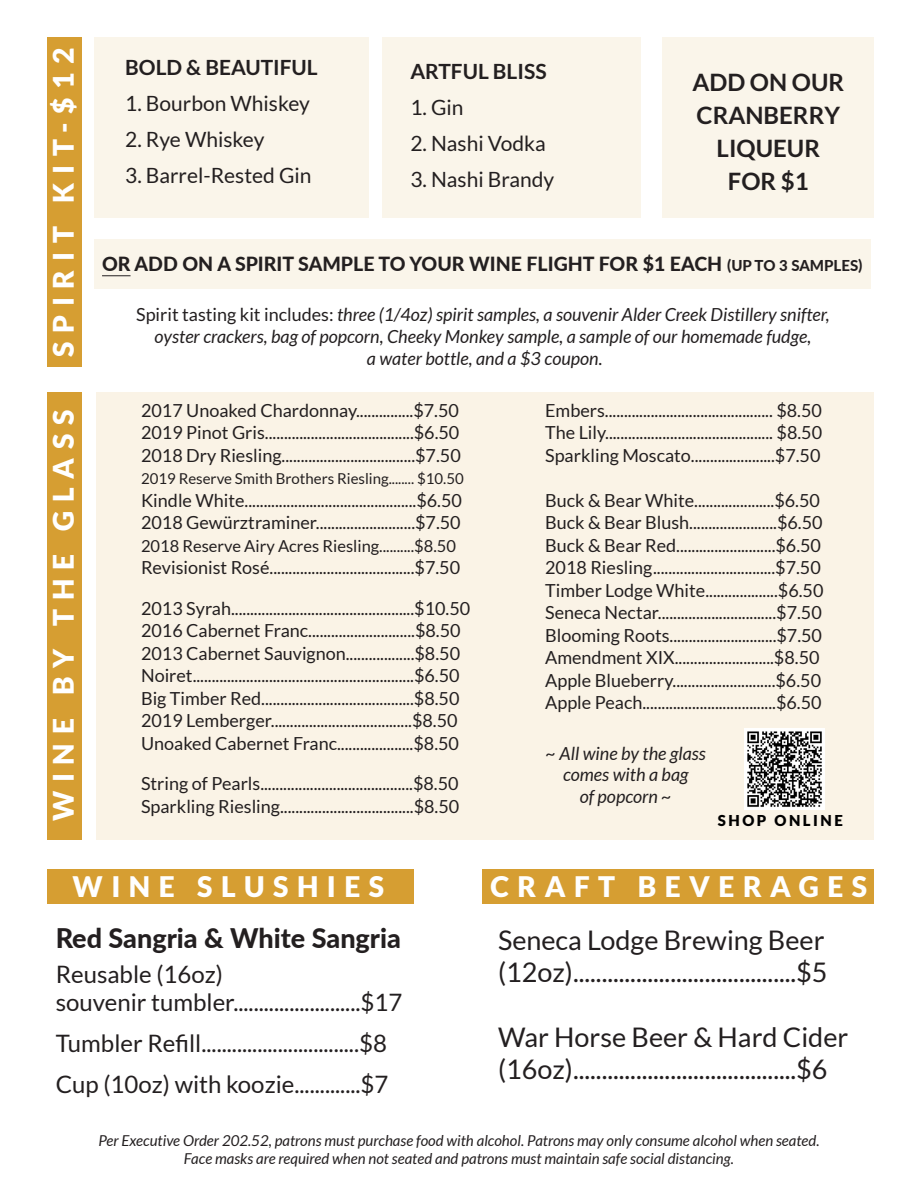
<style>
.page{position:relative;width:918px;height:1188px;background:#fff}
.page>*{position:absolute;margin:0;border:0;box-sizing:border-box;transform-origin:0 0}
.t1{font:900 28.35px "Lato";letter-spacing:.3em;color:#fff}
.t2{font:27px "Lato";color:#231f20}
.t3{font:800 27px "Lato";color:#231f20}
.t4{font:24px "Lato";color:#231f20}
.t5{font:700 24px/33px "Lato";color:#231f20;text-align:center}
.t6{font:21px "Lato";color:#231f20}
.t7{font:700 21px "Lato";color:#231f20}
.t8{font:800 19.5px "Lato";color:#231f20}
.t9{font:18px "Lato";color:#231f20}
.t10{font:italic 18px "Lato";color:#231f20}
.t11{font:16.5px "Lato";color:#231f20}
.t12{font:italic 15px "Lato";color:#231f20}
.t13{font:15px "Lato";color:#231f20}
.t14{font:900 15px "Lato";letter-spacing:.17em;color:#000}
.s1{font-size:15px}
.s2{font-style:normal}
</style>
<div class="page">
<div style="left:382px;top:37px;width:259px;height:181px;background:#faf5ea"></div>
<div style="left:94px;top:37px;width:275px;height:181px;background:#faf5ea"></div>
<div style="left:47px;top:392px;width:35px;height:447px;background:#d69e32"></div>
<div style="left:97px;top:392px;width:777px;height:447px;background:#faf3e6"></div>
<div style="left:47px;top:869px;width:366px;height:35px;background:#d69e32"></div>
<div style="left:483px;top:869px;width:391px;height:35px;background:#d69e32"></div>
<img style="left:744px;top:729px;width:81px;height:80px">
<div style="left:47px;top:37px;width:35px;height:330px;background:#d69e32"></div>
<div style="left:94px;top:239px;width:777px;height:50px;background:#faf5ea"></div>
<svg style="left:102px;top:275px;width:29px;height:1px"></svg>
<div style="left:663px;top:37px;width:211px;height:181px;background:#faf5ea"></div>
<p class="t1" style="left:47px;top:357px;width:312px;rotate:-90deg">SPIRIT KIT-$12</p>
<p class="t7" style="left:125px;top:55px;width:194px">BOLD &amp; BEAUTIFUL</p>
<p class="t7" style="left:410px;top:60px;width:138px">ARTFUL BLISS</p>
<p class="t6" style="left:410px;top:96px;width:55px">1. Gin</p>
<p class="t6" style="left:410px;top:132px;width:137px">2. Nashi Vodka</p>
<p class="t6" style="left:410px;top:168px;width:145px">3. Nashi Brandy</p>
<p class="t5" style="left:692px;top:65px;width:153px">ADD ON OUR<br>CRANBERRY<br>LIQUEUR</p>
<p class="t5" style="left:728px;top:164px;width:82px">FOR $1</p>
<p class="t6" style="left:125px;top:92px;width:186px">1. Bourbon Whiskey</p>
<p class="t6" style="left:125px;top:128px;width:141px">2. Rye Whiskey</p>
<p class="t6" style="left:125px;top:164px;width:188px">3. Barrel-Rested Gin</p>
<p class="t8" style="left:102px;top:250px;width:762px">OR ADD ON A SPIRIT SAMPLE TO YOUR WINE FLIGHT FOR $1 EACH <span class="s1">(UP TO 3 SAMPLES)</span></p>
<p class="t10" style="left:136px;top:305px;width:695px"><span class="s2">Spirit tasting kit includes:</span> three (1/4oz) spirit samples, a souvenir Alder Creek Distillery snifter,</p>
<p class="t10" style="left:155px;top:326px;width:658px">oyster crackers, bag of popcorn, Cheeky Monkey sample, a sample of our homemade fudge,</p>
<p class="t10" style="left:367px;top:348px;width:237px">a water bottle, and a $3 coupon.</p>
<p class="t1" style="left:47px;top:821px;width:413px;rotate:-90deg">WINE BY THE GLASS</p>
<p class="t9" style="left:141px;top:400px;width:319px">2017 Unoaked Chardonnay...............$7.50</p>
<p class="t9" style="left:141px;top:423px;width:320px">2019 Pinot Gris.......................................$6.50</p>
<p class="t9" style="left:141px;top:445px;width:321px">2018 Dry Riesling...................................$7.50</p>
<p class="t13" style="left:141px;top:471px;width:324px">2019 Reserve Smith Brothers Riesling........ $10.50</p>
<p class="t9" style="left:141px;top:490px;width:322px">Kindle White.............................................$6.50</p>
<p class="t9" style="left:141px;top:513px;width:321px">2018 Gewürztraminer..........................$7.50</p>
<p class="t11" style="left:141px;top:537px;width:317px">2018 Reserve Airy Acres Riesling..........$8.50</p>
<p class="t9" style="left:141px;top:558px;width:321px">Revisionist Rosé......................................$7.50</p>
<p class="t9" style="left:141px;top:598px;width:331px">2013 Syrah................................................$10.50</p>
<p class="t9" style="left:141px;top:621px;width:321px">2016 Cabernet Franc............................$8.50</p>
<p class="t9" style="left:141px;top:643px;width:321px">2013 Cabernet Sauvignon..................$8.50</p>
<p class="t9" style="left:141px;top:666px;width:320px">Noiret..........................................................$6.50</p>
<p class="t9" style="left:141px;top:688px;width:320px">Big Timber Red........................................$8.50</p>
<p class="t9" style="left:141px;top:711px;width:318px">2019 Lemberger.....................................$8.50</p>
<p class="t9" style="left:141px;top:733px;width:319px">Unoaked Cabernet Franc....................$8.50</p>
<p class="t9" style="left:141px;top:774px;width:319px">String of Pearls........................................$8.50</p>
<p class="t9" style="left:141px;top:796px;width:320px">Sparkling Riesling...................................$8.50</p>
<p class="t9" style="left:545px;top:400px;width:278px">Embers............................................ $8.50</p>
<p class="t9" style="left:545px;top:423px;width:278px">The Lily............................................ $8.50</p>
<p class="t9" style="left:545px;top:445px;width:277px">Sparkling Moscato......................$7.50</p>
<p class="t9" style="left:545px;top:490px;width:276px">Buck &amp; Bear White.....................$6.50</p>
<p class="t9" style="left:545px;top:513px;width:279px">Buck &amp; Bear Blush.......................$6.50</p>
<p class="t9" style="left:545px;top:535px;width:277px">Buck &amp; Bear Red..........................$6.50</p>
<p class="t9" style="left:545px;top:558px;width:277px">2018 Riesling................................$7.50</p>
<p class="t9" style="left:545px;top:580px;width:280px">Timber Lodge White...................$6.50</p>
<p class="t9" style="left:545px;top:603px;width:278px">Seneca Nectar...............................$7.50</p>
<p class="t9" style="left:545px;top:625px;width:278px">Blooming Roots............................$7.50</p>
<p class="t9" style="left:545px;top:648px;width:276px">Amendment XIX..........................$8.50</p>
<p class="t9" style="left:545px;top:670px;width:277px">Apple Blueberry...........................$6.50</p>
<p class="t9" style="left:545px;top:693px;width:278px">Apple Peach...................................$6.50</p>
<p class="t10" style="left:546px;top:743px;width:162px">~ All wine by the glass</p>
<p class="t10" style="left:563px;top:765px;width:127px">comes with a bag</p>
<p class="t10" style="left:580px;top:786px;width:94px">of popcorn ~</p>
<p class="t14" style="left:718px;top:812px;width:127px">SHOP ONLINE</p>
<p class="t1" style="left:73px;top:870px;width:313px">WINE SLUSHIES</p>
<p class="t1" style="left:490px;top:870px;width:378px">CRAFT BEVERAGES</p>
<p class="t3" style="left:56px;top:918px;width:347px">Red Sangria &amp; White Sangria</p>
<p class="t4" style="left:56px;top:961px;width:169px">Reusable (16oz)</p>
<p class="t4" style="left:56px;top:989px;width:348px">souvenir tumbler.........................$17</p>
<p class="t4" style="left:56px;top:1030px;width:333px">Tumbler Refill...............................$8</p>
<p class="t4" style="left:56px;top:1071px;width:334px">Cup (10oz) with koozie.............$7</p>
<p class="t2" style="left:498px;top:925px;width:328px">Seneca Lodge Brewing Beer</p>
<p class="t2" style="left:498px;top:957px;width:331px">(12oz).......................................$5</p>
<p class="t2" style="left:498px;top:1022px;width:352px">War Horse Beer &amp; Hard Cider</p>
<p class="t2" style="left:498px;top:1054px;width:331px">(16oz).......................................$6</p>
<p class="t12" style="left:98px;top:1132px;width:723px">Per Executive Order 202.52, patrons must purchase food with alcohol. Patrons may only consume alcohol when seated.</p>
<p class="t12" style="left:184px;top:1150px;width:551px">Face masks are required when not seated and patrons must maintain safe social distancing.</p>
</div>
